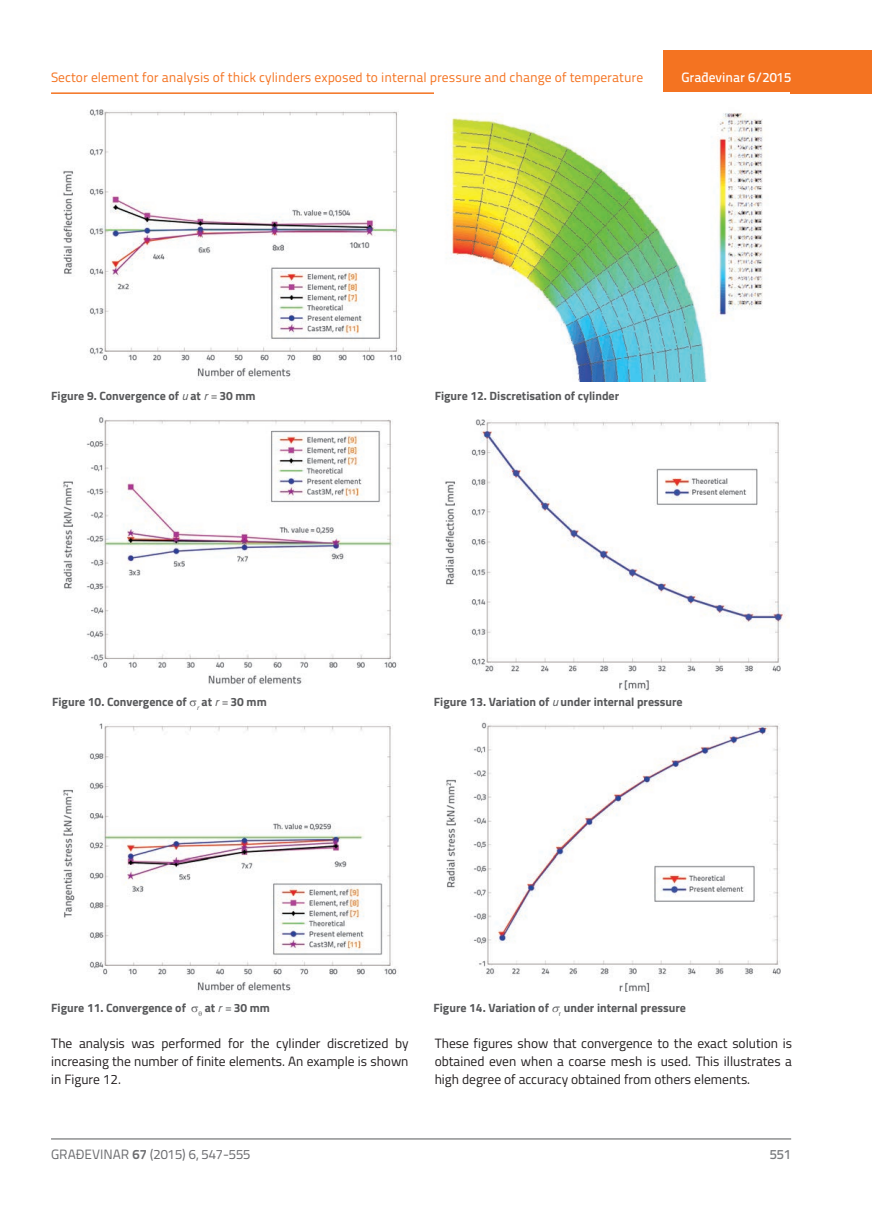
<style>
.page{position:relative;width:872px;height:1212px;background:#fff}
.page>*{position:absolute;margin:0;border:0;box-sizing:border-box;transform-origin:0 0}
.t1{font:13.5px/18px "Titillium";color:#231f20;text-align:justify}
.t2{font:13.5px "Titillium Text 22 L";color:#f47321}
.t3{font:13.5px "Titillium Text 22 L";color:#6c6d70}
.t4{font:500 13.5px "Titillium Text 22 L";color:#fff}
.t5{font:500 13.5px "Titillium Text 22 L";color:#787a7d}
.t6{font:700 12px "Titillium";color:#57585a}
.s1{font-weight:400;font-style:italic}
.s2{font-weight:700}
</style>
<div class="page">
<hr style="left:51px;top:92px;width:821px;height:2px;background:#f47321">
<div style="left:663px;top:50px;width:209px;height:44px;background:#f47321"></div>
<hr style="left:51px;top:1139px;width:740px;height:1px;background:#57585a">
<img style="left:63px;top:109px;width:339px;height:268px">
<img style="left:63px;top:723px;width:334px;height:268px">
<img style="left:445px;top:419px;width:341px;height:272px">
<img style="left:63px;top:417px;width:334px;height:267px">
<img style="left:435px;top:93px;width:354px;height:289px">
<img style="left:446px;top:722px;width:335px;height:269px">
<p class="t2" style="left:51px;top:68px;width:594px">Sector element for analysis of thick cylinders exposed to internal pressure and change of temperature</p>
<p class="t4" style="left:681px;top:67px;width:111px">Građevinar 6/2015</p>
<p class="t6" style="left:51px;top:386px;width:206px">Figure 9. Convergence of <span class="s1">u</span> at <span class="s1">r =</span> 30 mm</p>
<p class="t6" style="left:435px;top:386px;width:186px">Figure 12. Discretisation of cylinder</p>
<p class="t6" style="left:52px;top:693px;width:216px">Figure 10. Convergence of ▲<sub>r</sub> at <span class="s1">r =</span> 30 mm</p>
<p class="t6" style="left:434px;top:693px;width:250px">Figure 13. Variation of <span class="s1">u</span> under internal pressure</p>
<p class="t6" style="left:51px;top:999px;width:220px">Figure 11. Convergence of ▲❑ at <span class="s1">r =</span> 30 mm</p>
<p class="t6" style="left:433px;top:999px;width:254px">Figure 14. Variation of ▲<sub>r</sub> under internal pressure</p>
<p class="t1" style="left:51px;top:1034px;width:359px">The analysis was performed for the cylinder discretized by increasing the number of finite elements. An example is shown in Figure 12.</p>
<p class="t1" style="left:435px;top:1034px;width:359px">These figures show that convergence to the exact solution is obtained even when a coarse mesh is used. This illustrates a high degree of accuracy obtained from others elements.</p>
<p class="t3" style="left:51px;top:1144px;width:201px">GRAĐEVINAR <span class="s2">67</span> (2015) 6, 547-555</p>
<p class="t5" style="left:769px;top:1144px;width:23px">551</p>
</div>
